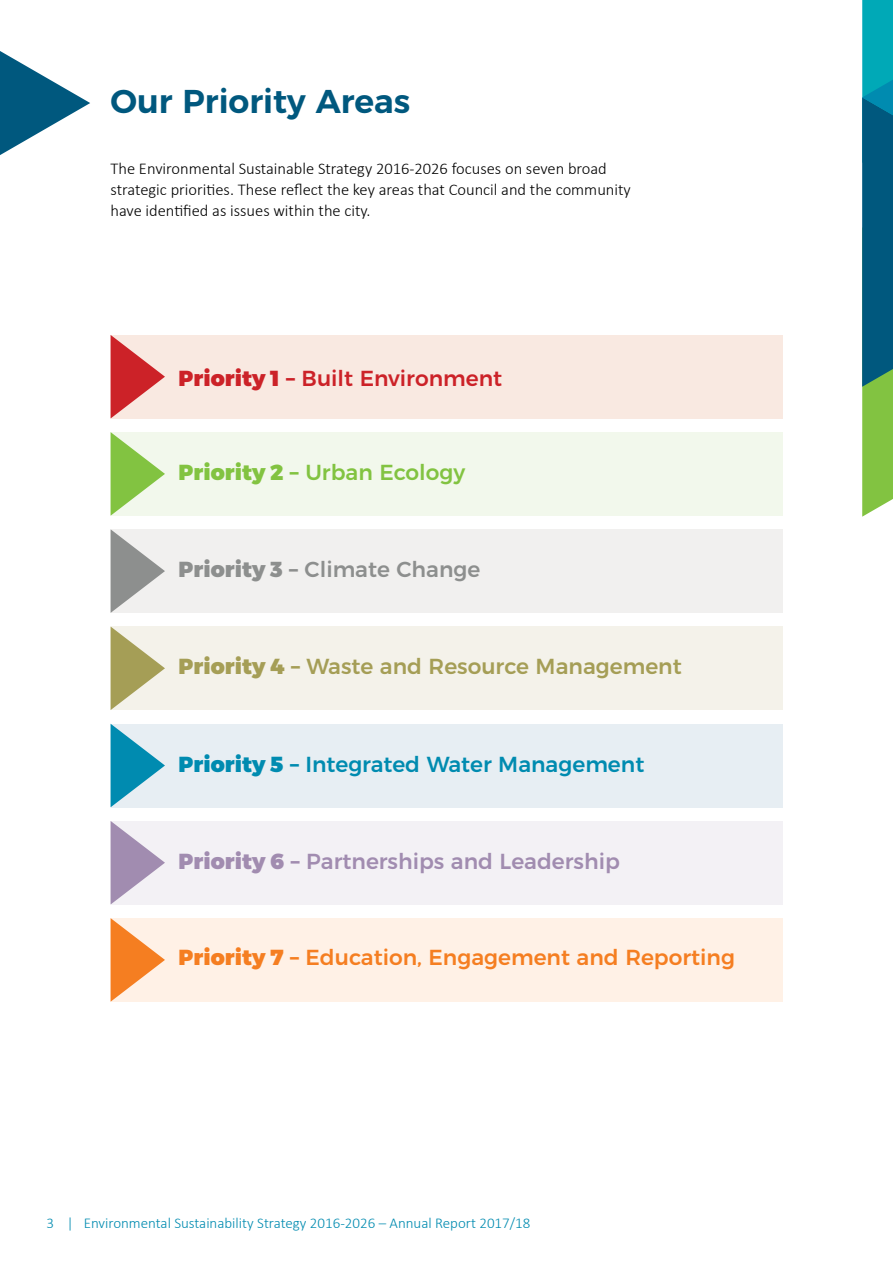
<style>
.page{position:relative;width:893px;height:1263px;background:#fff}
.page>*{position:absolute;margin:0;border:0;box-sizing:border-box;transform-origin:0 0}
.t1{font:600 33px "Montserrat";color:#00587e}
.t2{font:500 21.75px "Montserrat";color:#f57e21}
.t3{font:500 21.75px "Montserrat";color:#a59e56}
.t4{font:500 21.75px "Montserrat";color:#008bb0}
.t5{font:500 21.75px "Montserrat";color:#a18cb0}
.t6{font:500 21.75px "Montserrat";color:#cc2228}
.t7{font:500 21.75px "Montserrat";color:#8d8f8e}
.t8{font:500 21.75px "Montserrat";color:#82c341}
.t9{font:300 16.5px/21px "Calibri";color:#000}
.t10{font:300 15px "Calibri";color:#008bb0}
.s1{font-weight:900}
.s2{font-weight:700}
</style>
<div class="page">
<svg style="left:862px;top:0;width:31px;height:517px;background:#26867d"></svg>
<div style="left:111px;top:335px;width:671px;height:83px;background:#f9e9e1"></div>
<div style="left:111px;top:432px;width:671px;height:84px;background:#f2f8ec"></div>
<div style="left:111px;top:529px;width:671px;height:84px;background:#f1f0ef"></div>
<div style="left:111px;top:626px;width:671px;height:84px;background:#f4f2ea"></div>
<div style="left:111px;top:724px;width:671px;height:83px;background:#e7eef3"></div>
<div style="left:111px;top:821px;width:671px;height:83px;background:#f3f1f5"></div>
<div style="left:111px;top:918px;width:671px;height:84px;background:#fff1e6"></div>
<svg style="left:111px;top:335px;width:54px;height:83px"></svg>
<svg style="left:111px;top:432px;width:54px;height:84px"></svg>
<svg style="left:111px;top:530px;width:54px;height:83px"></svg>
<svg style="left:111px;top:627px;width:54px;height:83px"></svg>
<svg style="left:111px;top:724px;width:54px;height:83px"></svg>
<svg style="left:111px;top:821px;width:54px;height:83px"></svg>
<svg style="left:111px;top:918px;width:54px;height:84px"></svg>
<svg style="left:0;top:51px;width:90px;height:104px"></svg>
<h1 class="t1" style="left:111px;top:74px;width:301px">Our Priority Areas</h1>
<p class="t9" style="left:111px;top:158px;width:522px">The Environmental Sustainable Strategy 2016-2026 focuses on seven broad strategic priorities. These reflect the key areas that Council and the community have identified as issues within the city.</p>
<h2 class="t6" style="left:179px;top:360px;width:325px"><span class="s1">Priority 1</span> <span class="s2">–</span> Built Environment</h2>
<h2 class="t8" style="left:179px;top:455px;width:288px"><span class="s1">Priority 2</span> <span class="s2">–</span> Urban Ecology</h2>
<h2 class="t7" style="left:179px;top:552px;width:303px"><span class="s1">Priority 3</span> <span class="s2">–</span> Climate Change</h2>
<h2 class="t3" style="left:179px;top:648px;width:505px"><span class="s1">Priority 4</span> <span class="s2">–</span> Waste and Resource Management</h2>
<h2 class="t4" style="left:179px;top:746px;width:467px"><span class="s1">Priority 5</span> <span class="s2">–</span> Integrated Water Management</h2>
<h2 class="t5" style="left:179px;top:844px;width:443px"><span class="s1">Priority 6</span> <span class="s2">–</span> Partnerships and Leadership</h2>
<h2 class="t2" style="left:179px;top:940px;width:558px"><span class="s1">Priority 7</span> <span class="s2">–</span> Education, Engagement and Reporting</h2>
<p class="t10" style="left:46px;top:1213px;width:486px">3 | Environmental Sustainability Strategy 2016-2026 – Annual Report 2017/18</p>
</div>
